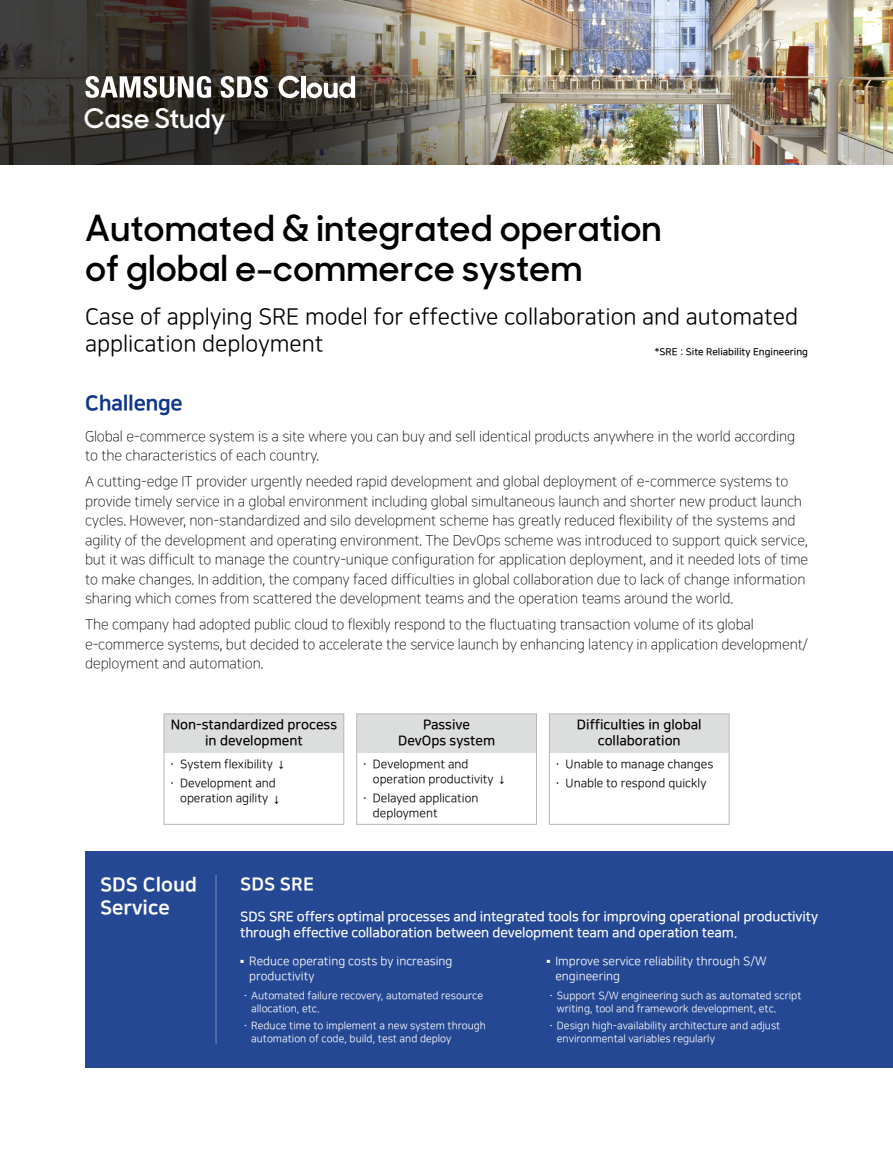
<style>
.page{position:relative;width:893px;height:1149px;background:#fff}
.page>*{position:absolute;margin:0;border:0;box-sizing:border-box;transform-origin:0 0}
.t1{font:600 36px/40.5px "Sharp Sans No 1";color:#000}
.t2{font:600 27px "Sharp Sans No 1";color:#fff}
.t3{font:22.5px/27px "Nanum Square R";color:#000}
.t4{font:21px "Nanum Square EB";letter-spacing:-.02em;color:#0d3488}
.t5{font:19.5px/23.4px "Nanum Square EB";color:#fff}
.t6{font:18px "Nanum Square EB";color:#fff}
.t7{font:14.25px/19.5px "Nanum Square L";letter-spacing:-.005em;color:#000}
.t8{font:13.5px/16.5px "Nanum Square B";letter-spacing:-.01em;color:#fff}
.t9{font:13.5px/16.5px "Nanum Square B";color:#000;text-align:center}
.t10{font:12px/19.2px "Nanum Square R";color:#000}
.t11{font:12px/15px "Nanum Square R";color:#fff}
.t12{font:10.5px/12.8px "Nanum Square R";color:#fff}
.t13{font:9.75px "Nanum Square B";color:#000}
.s1{font-family:"Nanum Square B"}
</style>
<div class="page">
<img style="left:0;top:0;width:893px;height:164px">
<div style="left:85px;top:850px;width:808px;height:217px;background:#254894"></div>
<hr style="left:216px;top:874px;width:1px;height:169px;background:#fff">
<div style="left:164px;top:713px;width:180px;height:39px;background:#dcdddd"></div>
<div style="left:164px;top:713px;width:180px;height:111px;border:1px solid #b5b6b6"></div>
<div style="left:357px;top:713px;width:179px;height:39px;background:#dcdddd"></div>
<div style="left:356px;top:713px;width:181px;height:111px;border:1px solid #b5b6b6"></div>
<div style="left:549px;top:713px;width:180px;height:39px;background:#dcdddd"></div>
<div style="left:549px;top:713px;width:180px;height:111px;border:1px solid #b5b6b6"></div>
<svg style="left:85px;top:76px;width:126px;height:22px"></svg>
<svg style="left:220px;top:76px;width:48px;height:22px"></svg>
<svg style="left:279px;top:76px;width:21px;height:22px"></svg>
<hr style="left:301px;top:76px;width:4px;height:22px;background:#fff">
<svg style="left:307px;top:76px;width:48px;height:22px"></svg>
<h2 class="t2" style="left:84px;top:97px;width:144px">Case Study</h2>
<h1 class="t1" style="left:85px;top:205px;width:578px">Automated &amp; integrated operation of global e-commerce system</h1>
<h3 class="t3" style="left:85px;top:304px;width:714px">Case of applying SRE model for effective collaboration and automated application deployment</h3>
<p class="t13" style="left:655px;top:346px;width:155px">*SRE : Site Reliability Engineering</p>
<h3 class="t4" style="left:85px;top:392px;width:99px">Challenge</h3>
<p class="t7" style="left:85px;top:427px;width:712px">Global e-commerce system is a site where you can buy and sell identical products anywhere in the world according to the characteristics of each country.</p>
<p class="t7" style="left:85px;top:472px;width:725px">A cutting-edge IT provider urgently needed rapid development and global deployment of e-commerce systems to provide timely service in a global environment including global simultaneous launch and shorter new product launch cycles. However, non-standardized and silo development scheme has greatly reduced flexibility of the systems and agility of the development and operating environment. The DevOps scheme was introduced to support quick service, but it was difficult to manage the country-unique configuration for application deployment, and it needed lots of time to make changes. In addition, the company faced difficulties in global collaboration due to lack of change information sharing which comes from scattered the development teams and the operation teams around the world.</p>
<p class="t7" style="left:85px;top:615px;width:724px">The company had adopted public cloud to flexibly respond to the fluctuating transaction volume of its global e-commerce systems, but decided to accelerate the service launch by enhancing latency in application development/ deployment and automation.</p>
<p class="t9" style="left:171px;top:716px;width:168px">Non-standardized process in development</p>
<p class="t9" style="left:398px;top:716px;width:99px">Passive<br>DevOps system</p>
<p class="t9" style="left:577px;top:716px;width:126px">Difficulties in global collaboration</p>
<p class="t10" style="left:373px;top:756px;width:136px;line-height:15px;text-indent:-14px"><span class="s1">ㆍ</span> Development and operation productivity ↓</p>
<p class="t10" style="left:373px;top:790px;width:107px;line-height:15px;text-indent:-14px"><span class="s1">ㆍ</span> Delayed application deployment</p>
<p class="t10" style="left:167px;top:754px;width:121px"><span class="s1">ㆍ</span> System flexibility ↓<span class="s1">ㆍ</span> Development and</p>
<p class="t10" style="left:180px;top:788px;width:103px">operation agility ↓</p>
<p class="t10" style="left:552px;top:754px;width:163px"><span class="s1">ㆍ</span> Unable to manage changes<span class="s1">ㆍ</span> Unable to respond quickly</p>
<h3 class="t5" style="left:100px;top:873px;width:98px">SDS Cloud<br>Service</h3>
<p class="t6" style="left:240px;top:873px;width:75px">SDS SRE</p>
<p class="t8" style="left:240px;top:908px;width:579px">SDS SRE offers optimal processes and integrated tools for improving operational productivity through effective collaboration between development team and operation team.</p>
<p class="t11" style="left:249px;top:953px;width:205px;text-indent:-9px"><sup>■</sup> Reduce operating costs by increasing productivity</p>
<p class="t11" style="left:555px;top:953px;width:213px;text-indent:-9px"><sup>■</sup> Improve service reliability through S/W engineering</p>
<p class="t12" style="left:251px;top:989px;width:233px;text-indent:-10px"><span class="s1">ㆍ</span>Automated failure recovery, automated resource allocation, etc.</p>
<p class="t12" style="left:251px;top:1019px;width:236px;text-indent:-10px"><span class="s1">ㆍ</span>Reduce time to implement a new system through automation of code, build, test and deploy</p>
<p class="t12" style="left:557px;top:989px;width:246px;text-indent:-10px"><span class="s1">ㆍ</span>Support S/W engineering such as automated script writing, tool and framework development, etc.</p>
<p class="t12" style="left:557px;top:1019px;width:225px;text-indent:-10px"><span class="s1">ㆍ</span>Design high-availability architecture and adjust environmental variables regularly</p>
</div>
